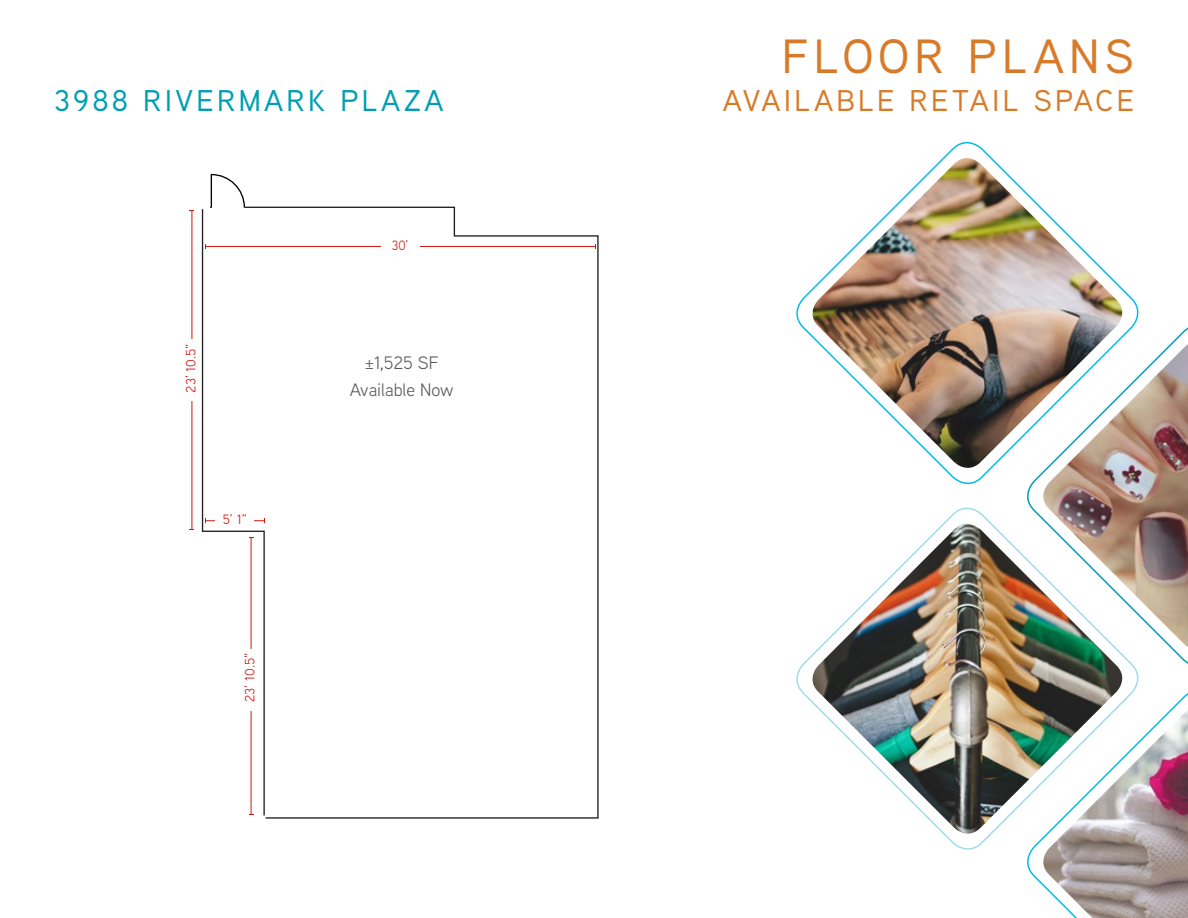
<style>
.page{position:relative;width:1188px;height:918px;background:#fff}
.page>*{position:absolute;margin:0;border:0;box-sizing:border-box;transform-origin:0 0}
.t1{font:500 48px "Aaux Next";letter-spacing:.11em;color:#d87b29}
.t2{font:500 30px "Aaux Next";letter-spacing:.11em;color:#d87b29}
.t3{font:500 30px "Aaux Next";letter-spacing:.11em;color:#009eb2}
.t4{font:18px/27px "Aaux Next";color:#58595b;text-align:center}
.t5{font:13.5px "Aaux Next";color:#cc160d}
.t6{font:13.5px "Aaux Next";color:#cc160d;scale:.92 1}
</style>
<div class="page">
<svg style="left:189px;top:206px;width:410px;height:613px"></svg>
<hr style="left:192px;top:211px;width:1px;height:318px;background:#cc160d">
<div style="left:185px;top:339px;width:16px;height:62px;background:#fff"></div>
<hr style="left:205px;top:246px;width:390px;height:1px;background:#cc160d">
<svg style="left:201px;top:173px;width:64px;height:646px"></svg>
<div style="left:381px;top:237px;width:39px;height:19px;background:#fff"></div>
<img style="left:796px;top:141px;width:343px;height:344px">
<img style="left:796px;top:507px;width:343px;height:343px">
<img style="left:1020px;top:317px;width:168px;height:357px">
<img style="left:1020px;top:683px;width:168px;height:235px">
<img style="left:1036px;top:344px;width:152px;height:303px">
<p class="t3" style="left:54px;top:80px;width:391px">3988 RIVERMARK PLAZA</p>
<p class="t5" style="left:182px;top:393px;width:51px;rotate:-90deg">23’ 10.5”</p>
<p class="t5" style="left:223px;top:510px;width:26px">5’ 1”</p>
<p class="t5" style="left:241px;top:702px;width:51px;rotate:-90deg">23’ 10.5”</p>
<p class="t6" style="left:392px;top:236px;width:20px">30’</p>
<p class="t4" style="left:350px;top:349px;width:105px">±1,525 SF<br>Available Now</p>
<h1 class="t1" style="left:782px;top:23px;width:354px">FLOOR PLANS</h1>
<p class="t2" style="left:723px;top:80px;width:413px">AVAILABLE RETAIL SPACE</p>
</div>
